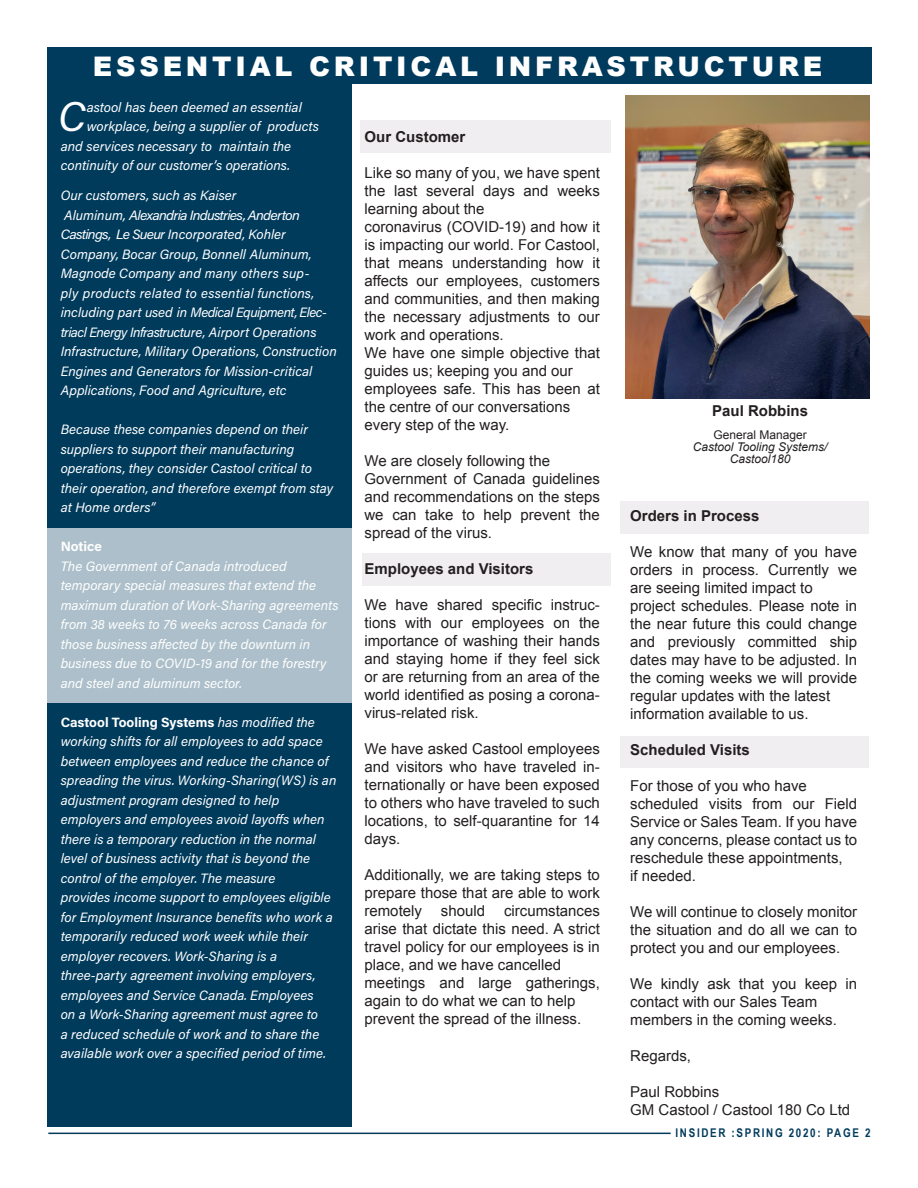
<style>
.page{position:relative;width:918px;height:1188px;background:#fff}
.page>*{position:absolute;margin:0;border:0;box-sizing:border-box;transform-origin:0 0}
.t1{font:41.55px "Acumin Variable Concept";color:#fff}
.t2{font:900 27px "Arial";letter-spacing:.14em;color:#fff}
.t3{font:15px/18px "Arial";color:#231f20;text-align:justify}
.t4{font:700 15px "Arial";color:#231f20}
.t5{font:13.5px/19.5px "Acumin Variable Concept";letter-spacing:.015em;color:#fff}
.t6{font:13.5px "Acumin Variable Concept";letter-spacing:-.035em;color:#fff}
.t7{font:13.5px "Acumin Variable Concept";letter-spacing:.015em;color:#fff;scale:1.05 1}
.t8{font:italic 12px "Arial";color:#231f20}
.t9{font:700 12px "Arial Narrow";letter-spacing:.14em;color:#003b5c}
.t10{font:12px "Arial";color:#231f20}
</style>
<div class="page">
<div style="left:620px;top:736px;width:249px;height:32px;background:#f0eef0"></div>
<div style="left:621px;top:502px;width:248px;height:32px;background:#f0eef0"></div>
<div style="left:362px;top:553px;width:249px;height:33px;background:#f0eef0"></div>
<div style="left:360px;top:120px;width:251px;height:33px;background:#f0eef0"></div>
<hr style="left:48px;top:1133px;width:623px;height:1px;background:#003b5c">
<div style="left:47px;top:47px;width:824px;height:37px;background:#003a5d"></div>
<img style="left:626px;top:96px;width:243px;height:303px">
<div style="left:47px;top:82px;width:305px;height:1044px;background:#003b5c"></div>
<div style="left:47px;top:528px;width:305px;height:175px;background:#adbfca"></div>
<p class="t2" style="left:93px;top:46px;width:731px">ESSENTIAL CRITICAL INFRASTRUCTURE</p>
<p class="t1" style="left:58px;top:88px;width:29px">C</p>
<p class="t5" style="left:87px;top:97px;width:216px">astool has been deemed an essential</p>
<p class="t5" style="left:87px;top:116px;width:234px">workplace, being a supplier of products</p>
<p class="t5" style="left:61px;top:136px;width:232px">and services necessary to maintain the</p>
<p class="t5" style="left:61px;top:155px;width:231px">continuity of our customer’s operations.</p>
<p class="t5" style="left:61px;top:185px;width:177px">Our customers, such as Kaiser</p>
<p class="t6" style="left:64px;top:206px;width:237px">Aluminum, Alexandria Industries, Anderton</p>
<p class="t7" style="left:61px;top:225px;width:216px">Castings, Le Sueur Incorporated, Kohler</p>
<p class="t5" style="left:61px;top:244px;width:278px">Company, Bocar Group, Bonnell Aluminum, Magnode Company and many others sup-<br>ply products related to essential functions, including part used in Medical Equipment, Elec&shy;triacl Energy Infrastructure, Airport Operations Infrastructure, Military Operations, Construction Engines and Generators for Mission-critical Applications, Food and Agriculture, etc</p>
<p class="t5" style="left:61px;top:419px;width:249px">Because these companies depend on their suppliers to support their manufacturing</p>
<p class="t5" style="left:61px;top:458px;width:274px">operations, they consider Castool critical to their operation, and therefore exempt from stay at Home orders”</p>
<p class="t5" style="left:61px;top:536px;width:42px">Notice</p>
<p class="t5" style="left:61px;top:556px;width:227px">The Government of Canada introduced</p>
<p class="t5" style="left:61px;top:575px;width:279px">temporary special measures that extend the maximum duration of Work-Sharing agreements from 38 weeks to 76 weeks across Canada for those business affected by the downturn in</p>
<p class="t5" style="left:61px;top:653px;width:267px">business due to COVID-19 and for the forestry and steel and aluminum sector.</p>
<p class="t5" style="left:61px;top:712px;width:277px">Castool Tooling Systems has modified the working shifts for all employees to add space between employees and reduce the chance of spreading the virus. Working-Sharing(WS) is an adjustment program designed to help</p>
<p class="t5" style="left:61px;top:809px;width:265px">employers and employees avoid layoffs when there is a temporary reduction in the normal level of business activity that is beyond the control of the employer. The measure</p>
<p class="t5" style="left:61px;top:887px;width:273px">provides income support to employees eligible for Employment Insurance benefits who work a temporarily reduced work week while their</p>
<p class="t5" style="left:61px;top:946px;width:267px">employer recovers. Work-Sharing is a three-party agreement involving employers, employees and Service Canada. Employees on a Work-Sharing agreement must agree to a reduced schedule of work and to share the available work over a specified period of time.</p>
<p class="t4" style="left:364px;top:127px;width:102px">Our Customer</p>
<p class="t3" style="left:364px;top:164px;width:237px">Like so many of you, we have spent the last several days and weeks learning about the</p>
<p class="t3" style="left:364px;top:218px;width:237px">coronavirus (COVID-19) and how it is impacting our world. For Castool, that means understanding how it affects our employees, customers and communities, and then making the necessary adjustments to our work and operations.</p>
<p class="t3" style="left:364px;top:344px;width:237px">We have one simple objective that guides us; keeping you and our</p>
<p class="t3" style="left:364px;top:380px;width:237px">employees safe. This has been at the centre of our conversations</p>
<p class="t3" style="left:364px;top:416px;width:146px">every step of the way.</p>
<p class="t3" style="left:364px;top:452px;width:187px">We are closely following the</p>
<p class="t3" style="left:364px;top:470px;width:237px">Government of Canada guidelines and recommendations on the steps we can take to help prevent the spread of the virus.</p>
<p class="t4" style="left:364px;top:559px;width:170px">Employees and Visitors</p>
<p class="t3" style="left:364px;top:596px;width:237px">We have shared specific instruc&shy;tions with our employees on the importance of washing their hands and staying home if they feel sick or are returning from an area of the world identified as posing a corona&shy;virus-related risk.</p>
<p class="t3" style="left:364px;top:740px;width:237px">We have asked Castool employees and visitors who have traveled in&shy;ternationally or have been exposed to others who have traveled to such locations, to self-quarantine for 14 days.</p>
<p class="t3" style="left:364px;top:866px;width:237px">Additionally, we are taking steps to prepare those that are able to work remotely</p>
<p class="t3" style="left:364px;top:902px;width:237px;text-indent:140px">circumstances arise that dictate this need. A strict travel policy for our employees is in place, and we have cancelled</p>
<p class="t3" style="left:364px;top:974px;width:237px">meetings and large gatherings, again to do what we can to help</p>
<p class="t3" style="left:364px;top:1010px;width:218px">prevent the spread of the illness.</p>
<p class="t3" style="left:441px;top:902px;width:46px">should</p>
<p class="t4" style="left:712px;top:401px;width:97px">Paul Robbins</p>
<p class="t10" style="left:713px;top:427px;width:95px">General Manager</p>
<p class="t8" style="left:693px;top:439px;width:136px">Castool Tooling Systems/</p>
<p class="t8" style="left:730px;top:451px;width:62px">Castool180</p>
<p class="t4" style="left:630px;top:506px;width:131px">Orders in Process</p>
<p class="t3" style="left:630px;top:543px;width:229px">We know that many of you have orders in process. Currently we are seeing limited impact to</p>
<p class="t3" style="left:630px;top:597px;width:229px">project schedules. Please note in the near future this could change and previously committed ship dates may have to be adjusted. In the coming weeks we will provide regular updates with the latest</p>
<p class="t3" style="left:630px;top:705px;width:180px">information available to us.</p>
<p class="t4" style="left:630px;top:740px;width:121px">Scheduled Visits</p>
<p class="t3" style="left:630px;top:777px;width:178px">For those of you who have</p>
<p class="t3" style="left:630px;top:795px;width:229px">scheduled visits from our Field Service or Sales Team. If you have any concerns, please contact us to reschedule these appointments,</p>
<p class="t3" style="left:630px;top:867px;width:67px">if needed.</p>
<p class="t3" style="left:630px;top:903px;width:229px">We will continue to closely monitor the situation and do all we can to protect you and our employees.</p>
<p class="t3" style="left:630px;top:975px;width:229px">We kindly ask that you keep in contact with our Sales Team</p>
<p class="t3" style="left:630px;top:1011px;width:208px">members in the coming weeks.</p>
<p class="t3" style="left:630px;top:1047px;width:62px">Regards,</p>
<p class="t3" style="left:630px;top:1083px;width:91px">Paul Robbins</p>
<p class="t3" style="left:630px;top:1101px;width:222px">GM Castool / Castool 180 Co Ltd</p>
<p class="t9" style="left:676px;top:1124px;width:197px">INSIDER :SPRING 2020: PAGE 2</p>
</div>
